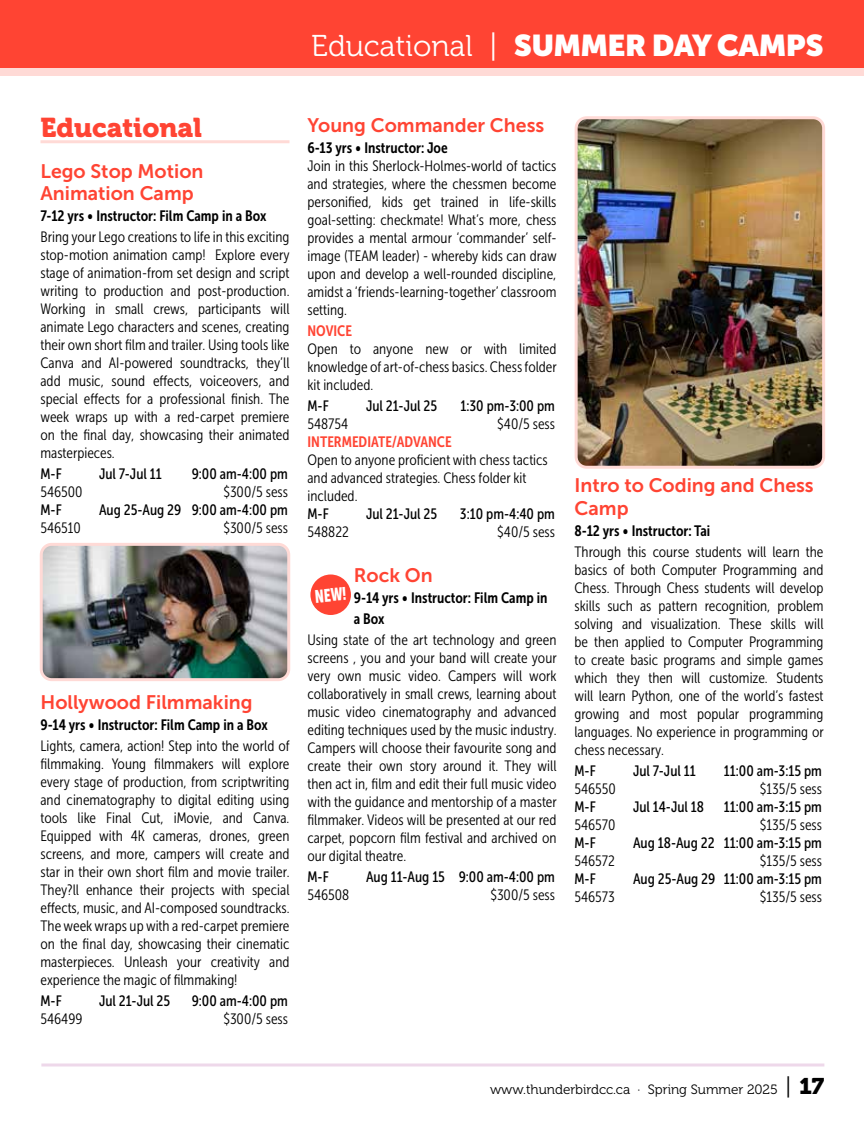
<style>
.page{position:relative;width:864px;height:1134px;background:#fff}
.page>*{position:absolute;margin:0;border:0;box-sizing:border-box;transform-origin:0 0}
.t1{font:900 30px "Museo Sans Display";color:#fff}
.t2{font:27px "Museo 900";color:#f43}
.t3{font:19.5px/22.5px "Museo Sans 700";color:#f43}
.t4{font:18px "Museo Sans Cond 900";color:#fff;scale:.85 1}
.t5{font:15px/18px "Museo Sans Cond 300";color:#000}
.t6{font:15px "Museo Sans Cond 500";color:#000}
.t7{font:15px/21px "Museo Sans Cond 700";color:#000}
.t8{font:15px "Museo Sans Cond 700";color:#f43}
.t9{font:13.5px "Museo 300";color:#000}
.s1{font-family:"Museo 300";font-weight:400}
.s2{font-size:22.5px}
.s3{font-family:"Museo 900";font-size:22.5px}
</style>
<div class="page">
<div style="left:0;top:68px;width:864px;height:8px;background:#ffdad6"></div>
<div style="left:0;top:0;width:864px;height:68px;background:#f43"></div>
<hr style="left:41px;top:1064px;width:783px;height:2px;background:#eed8ea">
<hr style="left:40px;top:140px;width:250px;height:3px;background:#ffdad6">
<img style="left:579px;top:120px;width:242px;height:345px">
<div style="left:575px;top:116px;width:250px;height:353px;border:3px solid #ffdad6;border-radius:10px"></div>
<img style="left:44px;top:547px;width:242px;height:130px">
<div style="left:40px;top:543px;width:250px;height:138px;border:3px solid #ffdad6;border-radius:10px"></div>
<div style="left:310px;top:575px;width:41px;height:40px;background:#f43;border-radius:50%"></div>
<h1 class="t1" style="left:311px;top:28px;width:514px"><span class="s1">Educational |</span> SUMMER DAY CAMPS</h1>
<h2 class="t2" style="left:40px;top:112px;width:163px">Educational</h2>
<h3 class="t3" style="left:40px;top:160px;width:165px">Lego Stop Motion<br>Animation Camp</h3>
<p class="t7" style="left:40px;top:206px;width:227px">7-12 yrs • Instructor: Film Camp in a Box</p>
<p class="t5" style="left:40px;top:228px;width:251px">Bring your Lego creations to life in this exciting stop-motion animation camp! Explore every stage of animation-from set design and script writing to production and post-production.<br>Working in small crews, participants will animate Lego characters and scenes, creating their own short film and trailer. Using tools like Canva and AI-powered soundtracks, they’ll add music, sound effects, voiceovers, and special effects for a professional finish. The week wraps up with a red-carpet premiere on the final day, showcasing their animated masterpieces.</p>
<p class="t6" style="left:40px;top:466px;width:23px">M-F</p>
<p class="t6" style="left:99px;top:466px;width:64px">Jul 7-Jul 11</p>
<p class="t6" style="left:192px;top:466px;width:98px">9:00 am-4:00 pm</p>
<p class="t5" style="left:40px;top:483px;width:44px">546500</p>
<p class="t5" style="left:223px;top:483px;width:66px">$300/5 sess</p>
<p class="t6" style="left:40px;top:502px;width:23px">M-F</p>
<p class="t6" style="left:99px;top:502px;width:191px">Aug 25-Aug 29 9:00 am-4:00 pm</p>
<p class="t5" style="left:40px;top:519px;width:42px">546510</p>
<p class="t5" style="left:223px;top:519px;width:66px">$300/5 sess</p>
<h3 class="t3" style="left:40px;top:691px;width:214px">Hollywood Filmmaking</h3>
<p class="t7" style="left:40px;top:714px;width:229px">9-14 yrs • Instructor: Film Camp in a Box</p>
<p class="t5" style="left:40px;top:737px;width:251px">Lights, camera, action! Step into the world of filmmaking. Young filmmakers will explore every stage of production, from scriptwriting and cinematography to digital editing using tools like Final Cut, iMovie, and Canva.<br>Equipped with 4K cameras, drones, green screens, and more, campers will create and star in their own short film and movie trailer.<br>They?ll enhance their projects with special effects, music, and AI-composed soundtracks.<br>The week wraps up with a red-carpet premiere on the final day, showcasing their cinematic masterpieces. Unleash your creativity and experience the magic of filmmaking!</p>
<p class="t6" style="left:40px;top:992px;width:23px">M-F</p>
<p class="t6" style="left:99px;top:992px;width:73px">Jul 21-Jul 25</p>
<p class="t6" style="left:192px;top:992px;width:98px">9:00 am-4:00 pm</p>
<p class="t5" style="left:40px;top:1010px;width:44px">546499</p>
<p class="t5" style="left:223px;top:1010px;width:66px">$300/5 sess</p>
<h3 class="t3" style="left:308px;top:114px;width:238px">Young Commander Chess</h3>
<p class="t7" style="left:308px;top:137px;width:142px">6-13 yrs • Instructor: Joe</p>
<p class="t5" style="left:308px;top:157px;width:251px;text-align:justify">Join in this Sherlock-Holmes-world of tactics and strategies, where the chessmen become personified, kids get trained in life-skills goal-setting: checkmate! What’s more, chess provides a mental armour ‘commander’ self&shy;image (TEAM leader) - whereby kids can draw upon and develop a well-rounded discipline, amidst a ‘friends-learning-together’ classroom setting.</p>
<p class="t8" style="left:308px;top:322px;width:46px">NOVICE</p>
<p class="t5" style="left:308px;top:340px;width:251px;text-align:justify">Open to anyone new or with limited knowledge of art-of-chess basics. Chess folder kit included.</p>
<p class="t6" style="left:308px;top:397px;width:23px">M-F</p>
<p class="t6" style="left:366px;top:397px;width:73px">Jul 21-Jul 25</p>
<p class="t6" style="left:461px;top:397px;width:96px">1:30 pm-3:00 pm</p>
<p class="t5" style="left:308px;top:415px;width:42px">548754</p>
<p class="t5" style="left:497px;top:415px;width:59px">$40/5 sess</p>
<p class="t8" style="left:308px;top:433px;width:146px">INTERMEDIATE/ADVANCE</p>
<p class="t5" style="left:308px;top:451px;width:242px">Open to anyone proficient with chess tactics and advanced strategies. Chess folder kit included.</p>
<p class="t6" style="left:308px;top:505px;width:23px">M-F</p>
<p class="t6" style="left:366px;top:505px;width:73px">Jul 21-Jul 25</p>
<p class="t6" style="left:460px;top:505px;width:97px">3:10 pm-4:40 pm</p>
<p class="t5" style="left:308px;top:523px;width:43px">548822</p>
<p class="t5" style="left:497px;top:523px;width:59px">$40/5 sess</p>
<h3 class="t3" style="left:354px;top:564px;width:80px">Rock On</h3>
<p class="t7" style="left:354px;top:587px;width:195px">9-14 yrs • Instructor: Film Camp in a Box</p>
<p class="t5" style="left:308px;top:631px;width:251px">Using state of the art technology and green screens , you and your band will create your very own music video. Campers will work collaboratively in small crews, learning about music video cinematography and advanced editing techniques used by the music industry.<br>Campers will choose their favourite song and create their own story around it. They will then act in, film and edit their full music video with the guidance and mentorship of a master filmmaker. Videos will be presented at our red carpet, popcorn film festival and archived on our digital theatre.</p>
<p class="t6" style="left:308px;top:868px;width:23px">M-F</p>
<p class="t6" style="left:366px;top:868px;width:190px">Aug 11-Aug 15 9:00 am-4:00 pm</p>
<p class="t5" style="left:308px;top:886px;width:43px">546508</p>
<p class="t5" style="left:490px;top:886px;width:66px">$300/5 sess</p>
<p class="t4" style="left:314px;top:586px;width:39px;rotate:-5deg">NEW!</p>
<h3 class="t3" style="left:574px;top:474px;width:241px">Intro to Coding and Chess<br>Camp</h3>
<p class="t7" style="left:574px;top:520px;width:137px">8-12 yrs • Instructor: Tai</p>
<p class="t5" style="left:574px;top:543px;width:251px;text-align:justify">Through this course students will learn the basics of both Computer Programming and Chess. Through Chess students will develop skills such as pattern recognition, problem solving and visualization. These skills will be then applied to Computer Programming to create basic programs and simple games which they then will customize. Students will learn Python, one of the world’s fastest growing and most popular programming languages. No experience in programming or chess necessary.</p>
<p class="t6" style="left:574px;top:762px;width:23px">M-F</p>
<p class="t6" style="left:633px;top:762px;width:64px">Jul 7-Jul 11</p>
<p class="t6" style="left:724px;top:762px;width:100px">11:00 am-3:15 pm</p>
<p class="t5" style="left:574px;top:780px;width:43px">546550</p>
<p class="t5" style="left:760px;top:780px;width:64px">$135/5 sess</p>
<p class="t6" style="left:574px;top:798px;width:23px">M-F</p>
<p class="t6" style="left:633px;top:798px;width:73px">Jul 14-Jul 18</p>
<p class="t6" style="left:724px;top:798px;width:100px">11:00 am-3:15 pm</p>
<p class="t5" style="left:574px;top:816px;width:43px">546570</p>
<p class="t5" style="left:760px;top:816px;width:64px">$135/5 sess</p>
<p class="t6" style="left:574px;top:834px;width:23px">M-F</p>
<p class="t6" style="left:633px;top:834px;width:190px">Aug 18-Aug 22 11:00 am-3:15 pm</p>
<p class="t5" style="left:574px;top:852px;width:42px">546572</p>
<p class="t5" style="left:760px;top:852px;width:64px">$135/5 sess</p>
<p class="t6" style="left:574px;top:870px;width:23px">M-F</p>
<p class="t6" style="left:633px;top:870px;width:190px">Aug 25-Aug 29 11:00 am-3:15 pm</p>
<p class="t5" style="left:574px;top:888px;width:42px">546573</p>
<p class="t5" style="left:760px;top:888px;width:64px">$135/5 sess</p>
<p class="t9" style="left:490px;top:1082px;width:336px">www.thunderbirdcc.ca · Spring Summer 2025 <span class="s2">|</span> <span class="s3">17</span></p>
</div>
